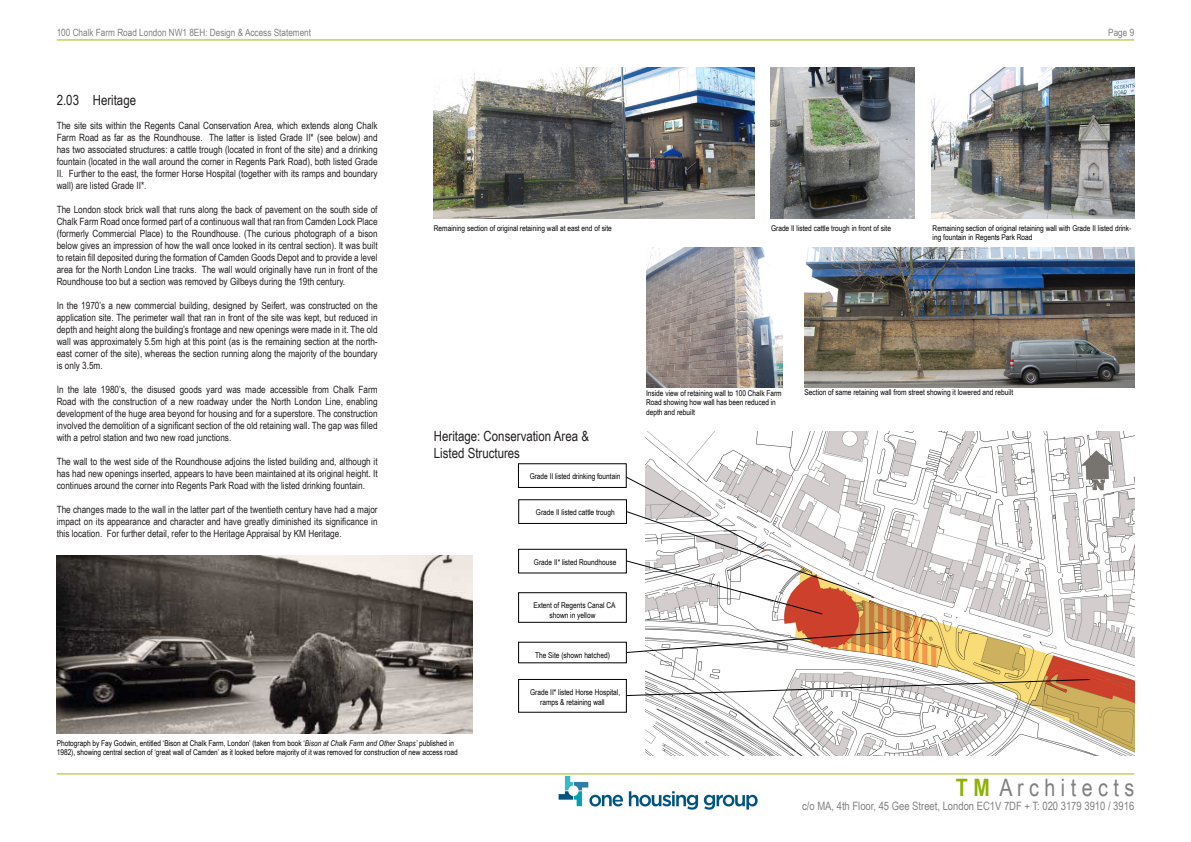
<style>
.page{position:relative;width:1191px;height:842px;background:#fff}
.page>*{position:absolute;margin:0;border:0;box-sizing:border-box;transform-origin:0 0}
.t1{font:24px "Arial Narrow";color:#808080}
.t2{font:14px "Arial Narrow";color:#231f20}
.t3{font:11.5px "Arial Narrow";color:#808080}
.t4{font:10px/12px "Arial Narrow";color:#231f20;text-align:justify}
.t5{font:10px "Arial Narrow";color:#808080}
.t6{font:8px/9.6px "Arial Narrow";color:#000}
.s1{font-style:italic}
.s2{font-weight:700;color:#8eb200}
</style>
<div class="page">
<hr style="left:57px;top:39px;width:1077px;height:1px;background:#9dbe0b">
<hr style="left:57px;top:773px;width:1077px;height:1px;background:#9dbe0b">
<img style="left:558px;top:776px;width:200px;height:33px">
<img style="left:645px;top:431px;width:489px;height:324px">
<img style="left:434px;top:67px;width:320px;height:151px">
<img style="left:931px;top:67px;width:203px;height:151px">
<img style="left:804px;top:247px;width:330px;height:141px">
<img style="left:770px;top:67px;width:144px;height:151px">
<img style="left:646px;top:248px;width:136px;height:140px">
<div style="left:518px;top:463px;width:108px;height:25px;border:1px solid #000"></div>
<div style="left:518px;top:499px;width:109px;height:25px;border:1px solid #000"></div>
<div style="left:518px;top:549px;width:108px;height:24px;border:1px solid #000"></div>
<div style="left:518px;top:592px;width:108px;height:30px;border:1px solid #000"></div>
<div style="left:518px;top:679px;width:108px;height:33px;border:1px solid #000"></div>
<svg style="left:625px;top:678px;width:465px;height:19px"></svg>
<svg style="left:625px;top:476px;width:247px;height:139px"></svg>
<svg style="left:625px;top:631px;width:267px;height:23px"></svg>
<img style="left:57px;top:555px;width:415px;height:178px">
<p class="t5" style="left:57px;top:25px;width:256px">100 Chalk Farm Road London NW1 8EH: Design &amp; Access Statement</p>
<p class="t5" style="left:1108px;top:25px;width:27px">Page 9</p>
<p class="t2" style="left:57px;top:90px;width:81px">2.03 Heritage</p>
<p class="t4" style="left:57px;top:119px;width:322px">The site sits within the Regents Canal Conservation Area, which extends along Chalk Farm Road as far as the Roundhouse. The latter is listed Grade II* (see below) and has two associated structures: a cattle trough (located in front of the site) and a drinking fountain (located in the wall around the corner in Regents Park Road), both listed Grade II. Further to the east, the former Horse Hospital (together with its ramps and boundary wall) are listed Grade II*.</p>
<p class="t4" style="left:57px;top:203px;width:322px">The London stock brick wall that runs along the back of pavement on the south side of Chalk Farm Road once formed part of a continuous wall that ran from Camden Lock Place (formerly Commercial Place) to the Roundhouse. (The curious photograph of a bison below gives an impression of how the wall once looked in its central section). It was built to retain fill deposited during the formation of Camden Goods Depot and to provide a level area for the North London Line tracks. The wall would originally have run in front of the Roundhouse too but a section was removed by Gilbeys during the 19th century.</p>
<p class="t4" style="left:57px;top:299px;width:322px">In the 1970’s a new commercial building, designed by Seifert, was constructed on the application site. The perimeter wall that ran in front of the site was kept, but reduced in depth and height along the building’s frontage and new openings were made in it. The old wall was approximately 5.5m high at this point (as is the remaining section at the north&shy;east corner of the site), whereas the section running along the majority of the boundary is only 3.5m.</p>
<p class="t4" style="left:57px;top:383px;width:322px">In the late 1980’s, the disused goods yard was made accessible from Chalk Farm Road with the construction of a new roadway under the North London Line, enabling development of the huge area beyond for housing and for a superstore. The construction involved the demolition of a significant section of the old retaining wall. The gap was filled with a petrol station and two new road junctions.</p>
<p class="t4" style="left:57px;top:455px;width:322px">The wall to the west side of the Roundhouse adjoins the listed building and, although it has had new openings inserted, appears to have been maintained at its original height. It continues around the corner into Regents Park Road with the listed drinking fountain.</p>
<p class="t4" style="left:57px;top:503px;width:322px">The changes made to the wall in the latter part of the twentieth century have had a major impact on its appearance and character and have greatly diminished its significance in this location. For further detail, refer to the Heritage Appraisal by KM Heritage.</p>
<p class="t6" style="left:434px;top:223px;width:179px">Remaining section of original retaining wall at east end of site</p>
<p class="t2" style="left:434px;top:426px;width:157px">Heritage: Conservation Area &amp;</p>
<p class="t2" style="left:434px;top:442px;width:88px">Listed Structures</p>
<p class="t6" style="left:529px;top:471px;width:92px">Grade II listed drinking fountain</p>
<p class="t6" style="left:536px;top:507px;width:80px">Grade II listed cattle trough</p>
<p class="t6" style="left:534px;top:557px;width:84px">Grade II* listed Roundhouse</p>
<p class="t6" style="left:533px;top:600px;width:84px">Extent of Regents Canal CA</p>
<p class="t6" style="left:549px;top:610px;width:47px">shown in yellow</p>
<p class="t6" style="left:535px;top:650px;width:76px">The Site (shown hatched)</p>
<p class="t6" style="left:540px;top:687px;width:82px;text-indent:-10px">Grade II* listed Horse Hospital, ramps &amp; retaining wall</p>
<p class="t6" style="left:57px;top:738px;width:402px">Photograph by Fay Godwin, entitled ‘Bison at Chalk Farm, London’ (taken from book ‘<span class="s1">Bison at Chalk Farm and Other Snaps’</span> published in<br>1982), showing central section of ‘great wall of Camden’ as it looked before majority of it was removed for construction of new access road</p>
<p class="t6" style="left:771px;top:223px;width:121px">Grade II listed cattle trough in front of site</p>
<p class="t6" style="left:932px;top:223px;width:200px">Remaining section of original retaining wall with Grade II listed drink&shy;ing fountain in Regents Park Road</p>
<p class="t6" style="left:646px;top:388px;width:137px">Inside view of retaining wall to 100 Chalk Farm<br>Road showing how wall has been reduced in depth and rebuilt</p>
<p class="t6" style="left:804px;top:387px;width:210px">Section of same retaining wall from street showing it lowered and rebuilt</p>
<h1 class="t1" style="left:956px;top:770px;width:180px"><span class="s2">T M</span> A r c h i t e c t s</h1>
<p class="t3" style="left:802px;top:797px;width:333px">c/o MA, 4th Floor, 45 Gee Street, London EC1V 7DF + T: 020 3179 3910 / 3916</p>
</div>
